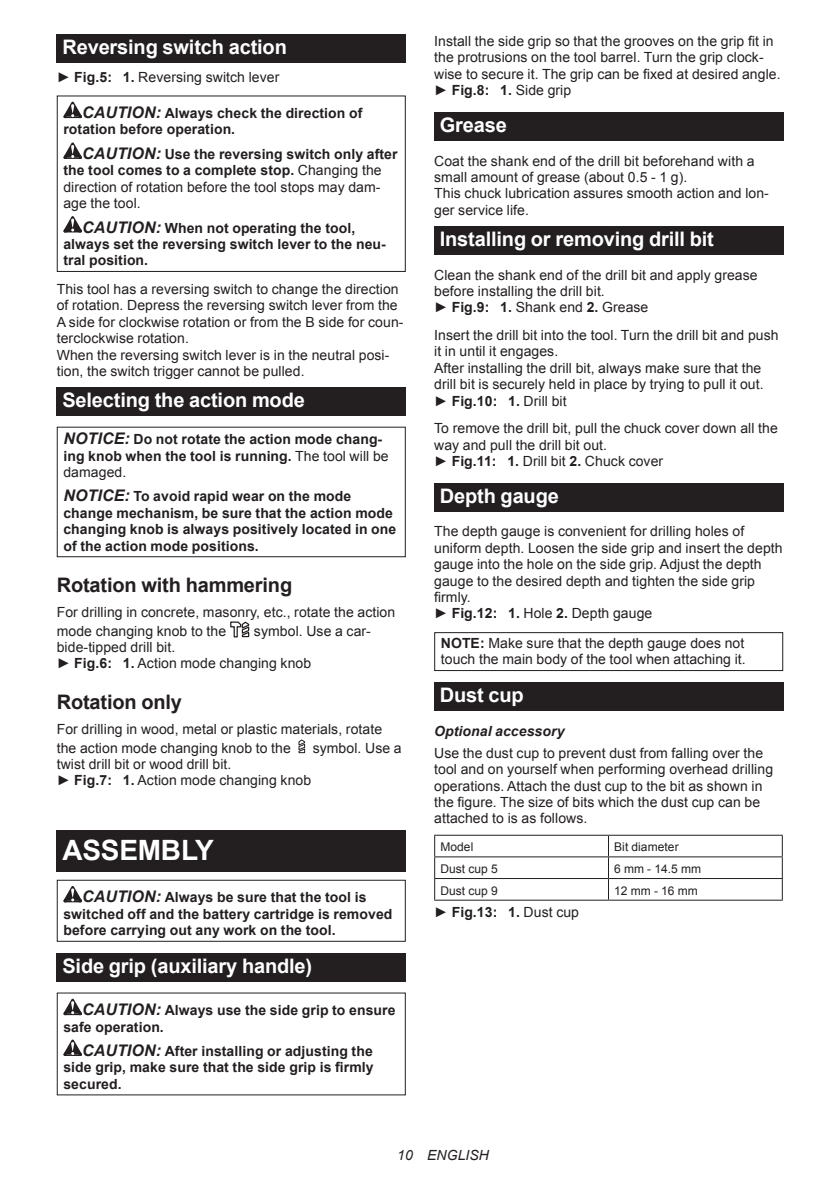
<style>
.page{position:relative;width:840px;height:1191px;background:#fff}
.page>*{position:absolute;margin:0;border:0;box-sizing:border-box;transform-origin:0 0}
.t1{font:700 28px "Arial";letter-spacing:-.01em;color:#fff}
.t2{font:700 20px "Arial";letter-spacing:-.01em;color:#fff}
.t3{font:700 20px "Arial";letter-spacing:-.01em;color:#231f20}
.t4{font:14px/16.4px "Arial";letter-spacing:.005em;color:#231f20}
.t5{font:700 14px/16.4px "Arial";letter-spacing:.005em;color:#231f20}
.t6{font:italic 700 14px "Arial";letter-spacing:.005em;color:#231f20}
.t7{font:italic 14px "Arial";letter-spacing:.005em;color:#231f20}
.t8{font:12px "Arial";letter-spacing:.005em;color:#231f20}
.s1{font-weight:700}
.s2{font-style:italic;font-size:16px}
.s3{font-weight:700;font-style:italic;font-size:16px}
.s4{font-weight:400}
</style>
<div class="page">
<div style="left:57px;top:34px;width:348px;height:29px;background:#231f20"></div>
<svg style="left:63px;top:102px;width:19px;height:16px"></svg>
<svg style="left:63px;top:142px;width:19px;height:17px"></svg>
<svg style="left:63px;top:216px;width:19px;height:16px"></svg>
<div style="left:57px;top:95px;width:348px;height:177px;border:1px solid #231f20"></div>
<div style="left:57px;top:387px;width:348px;height:29px;background:#231f20"></div>
<div style="left:57px;top:427px;width:348px;height:130px;border:1px solid #231f20"></div>
<svg style="left:230px;top:621px;width:20px;height:16px"></svg>
<svg style="left:298px;top:739px;width:7px;height:14px"></svg>
<div style="left:57px;top:830px;width:348px;height:41px;background:#231f20"></div>
<svg style="left:63px;top:886px;width:19px;height:16px"></svg>
<div style="left:57px;top:879px;width:348px;height:62px;border:1px solid #231f20"></div>
<div style="left:57px;top:953px;width:348px;height:28px;background:#231f20"></div>
<svg style="left:63px;top:998px;width:19px;height:17px"></svg>
<svg style="left:63px;top:1039px;width:19px;height:17px"></svg>
<div style="left:434px;top:112px;width:348px;height:29px;background:#231f20"></div>
<div style="left:434px;top:226px;width:348px;height:29px;background:#231f20"></div>
<div style="left:434px;top:483px;width:348px;height:28px;background:#231f20"></div>
<div style="left:434px;top:632px;width:348px;height:39px;border:1px solid #231f20"></div>
<div style="left:434px;top:682px;width:348px;height:29px;background:#231f20"></div>
<hr style="left:434px;top:834px;width:174px;height:1px;background:#231f20">
<hr style="left:608px;top:834px;width:174px;height:1px;background:#231f20">
<hr style="left:434px;top:856px;width:174px;height:1px;background:#231f20">
<hr style="left:608px;top:856px;width:174px;height:1px;background:#231f20">
<hr style="left:434px;top:878px;width:174px;height:1px;background:#231f20">
<svg style="left:434px;top:835px;width:1px;height:64px"></svg>
<hr style="left:608px;top:878px;width:174px;height:1px;background:#231f20">
<svg style="left:781px;top:835px;width:1px;height:64px"></svg>
<hr style="left:434px;top:899px;width:174px;height:1px;background:#231f20">
<hr style="left:608px;top:899px;width:174px;height:1px;background:#231f20">
<h2 class="t2" style="left:62px;top:34px;width:226px">Reversing switch action</h2>
<p class="t4" style="left:57px;top:69px;width:224px">► <span class="s1">Fig.5: 1.</span> Reversing switch lever</p>
<p class="t5" style="left:63px;top:105px;width:300px;text-indent:19px"><span class="s2">CAUTION:</span> Always check the direction of rotation before operation.</p>
<p class="t4" style="left:63px;top:146px;width:335px;text-indent:19px"><span class="s3">CAUTION:</span> <span class="s1">Use the reversing switch only after the tool comes to a complete stop.</span> Changing the direction of rotation before the tool stops may dam&shy;age the tool.</p>
<p class="t5" style="left:63px;top:220px;width:323px;text-indent:19px"><span class="s2">CAUTION:</span> When not operating the tool, always set the reversing switch lever to the neu&shy;tral position.</p>
<p class="t4" style="left:57px;top:281px;width:348px">This tool has a reversing switch to change the direction of rotation. Depress the reversing switch lever from the A side for clockwise rotation or from the B side for coun&shy;terclockwise rotation.<br>When the reversing switch lever is in the neutral posi&shy;tion, the switch trigger cannot be pulled.</p>
<h2 class="t2" style="left:62px;top:387px;width:244px">Selecting the action mode</h2>
<p class="t5" style="left:63px;top:431px;width:326px"><span class="s2">NOTICE:</span> Do not rotate the action mode chang&shy;ing knob when the tool is running. <span class="s4">The tool will be damaged.</span></p>
<p class="t5" style="left:63px;top:489px;width:334px"><span class="s2">NOTICE:</span> To avoid rapid wear on the mode change mechanism, be sure that the action mode changing knob is always positively located in one of the action mode positions.</p>
<h2 class="t3" style="left:57px;top:571px;width:237px">Rotation with hammering</h2>
<p class="t4" style="left:57px;top:602px;width:340px;line-height:18.8px">For drilling in concrete, masonry, etc., rotate the action mode changing knob to the</p>
<p class="t4" style="left:254px;top:622px;width:118px">symbol. Use a car-</p>
<p class="t4" style="left:57px;top:639px;width:256px">bide-tipped drill bit.<br>► <span class="s1">Fig.6: 1.</span> Action mode changing knob</p>
<h2 class="t3" style="left:57px;top:688px;width:127px">Rotation only</h2>
<p class="t4" style="left:57px;top:719px;width:327px;line-height:18.8px">For drilling in wood, metal or plastic materials, rotate the action mode changing knob to the</p>
<p class="t4" style="left:312px;top:739px;width:90px">symbol. Use a</p>
<p class="t4" style="left:57px;top:756px;width:256px">twist drill bit or wood drill bit.<br>► <span class="s1">Fig.7: 1.</span> Action mode changing knob</p>
<h1 class="t1" style="left:62px;top:832px;width:153px">ASSEMBLY</h1>
<p class="t5" style="left:63px;top:889px;width:330px;text-indent:19px"><span class="s2">CAUTION:</span> Always be sure that the tool is switched off and the battery cartridge is removed before carrying out any work on the tool.</p>
<h2 class="t2" style="left:62px;top:952px;width:251px">Side grip (auxiliary handle)</h2>
<p class="t5" style="left:63px;top:1002px;width:333px;text-indent:19px"><span class="s2">CAUTION:</span> Always use the side grip to ensure safe operation.</p>
<p class="t5" style="left:63px;top:1043px;width:311px;text-align:justify;text-indent:19px"><span class="s2">CAUTION:</span> After installing or adjusting the side grip, make sure that the side grip is firmly secured.</p>
<p class="t4" style="left:434px;top:33px;width:348px">Install the side grip so that the grooves on the grip fit in the protrusions on the tool barrel. Turn the grip clock&shy;wise to secure it. The grip can be fixed at desired angle. ► <span class="s1">Fig.8: 1.</span> Side grip</p>
<h2 class="t2" style="left:439px;top:112px;width:69px">Grease</h2>
<p class="t4" style="left:434px;top:153px;width:336px">Coat the shank end of the drill bit beforehand with a small amount of grease (about 0.5 - 1 g).<br>This chuck lubrication assures smooth action and lon&shy;ger service life.</p>
<h2 class="t2" style="left:439px;top:226px;width:275px">Installing or removing drill bit</h2>
<p class="t4" style="left:434px;top:266px;width:325px">Clean the shank end of the drill bit and apply grease before installing the drill bit.<br>► <span class="s1">Fig.9: 1.</span> Shank end <span class="s1">2.</span> Grease</p>
<p class="t4" style="left:434px;top:327px;width:346px">Insert the drill bit into the tool. Turn the drill bit and push it in until it engages.<br>After installing the drill bit, always make sure that the drill bit is securely held in place by trying to pull it out. ► <span class="s1">Fig.10: 1.</span> Drill bit</p>
<p class="t4" style="left:434px;top:420px;width:345px">To remove the drill bit, pull the chuck cover down all the way and pull the drill bit out.<br>► <span class="s1">Fig.11: 1.</span> Drill bit <span class="s1">2.</span> Chuck cover</p>
<h2 class="t2" style="left:439px;top:483px;width:120px">Depth gauge</h2>
<p class="t4" style="left:434px;top:523px;width:350px">The depth gauge is convenient for drilling holes of uniform depth. Loosen the side grip and insert the depth gauge into the hole on the side grip. Adjust the depth gauge to the desired depth and tighten the side grip firmly.<br>► <span class="s1">Fig.12: 1.</span> Hole <span class="s1">2.</span> Depth gauge</p>
<p class="t4" style="left:440px;top:635px;width:306px"><span class="s1">NOTE:</span> Make sure that the depth gauge does not touch the main body of the tool when attaching it.</p>
<h2 class="t2" style="left:439px;top:682px;width:85px">Dust cup</h2>
<p class="t6" style="left:434px;top:721px;width:132px">Optional accessory</p>
<p class="t4" style="left:434px;top:745px;width:340px">Use the dust cup to prevent dust from falling over the tool and on yourself when performing overhead drilling operations. Attach the dust cup to the bit as shown in the figure. The size of bits which the dust cup can be attached to is as follows.</p>
<p class="t8" style="left:440px;top:839px;width:34px">Model</p>
<p class="t8" style="left:613px;top:839px;width:66px">Bit diameter</p>
<p class="t8" style="left:440px;top:860px;width:59px">Dust cup 5</p>
<p class="t8" style="left:613px;top:860px;width:88px">6 mm - 14.5 mm</p>
<p class="t8" style="left:440px;top:882px;width:59px">Dust cup 9</p>
<p class="t8" style="left:613px;top:882px;width:85px">12 mm - 16 mm</p>
<p class="t5" style="left:434px;top:904px;width:146px"><span class="s4">►</span> Fig.13: 1. <span class="s4">Dust cup</span></p>
<p class="t7" style="left:397px;top:1146px;width:93px">10 ENGLISH</p>
</div>
